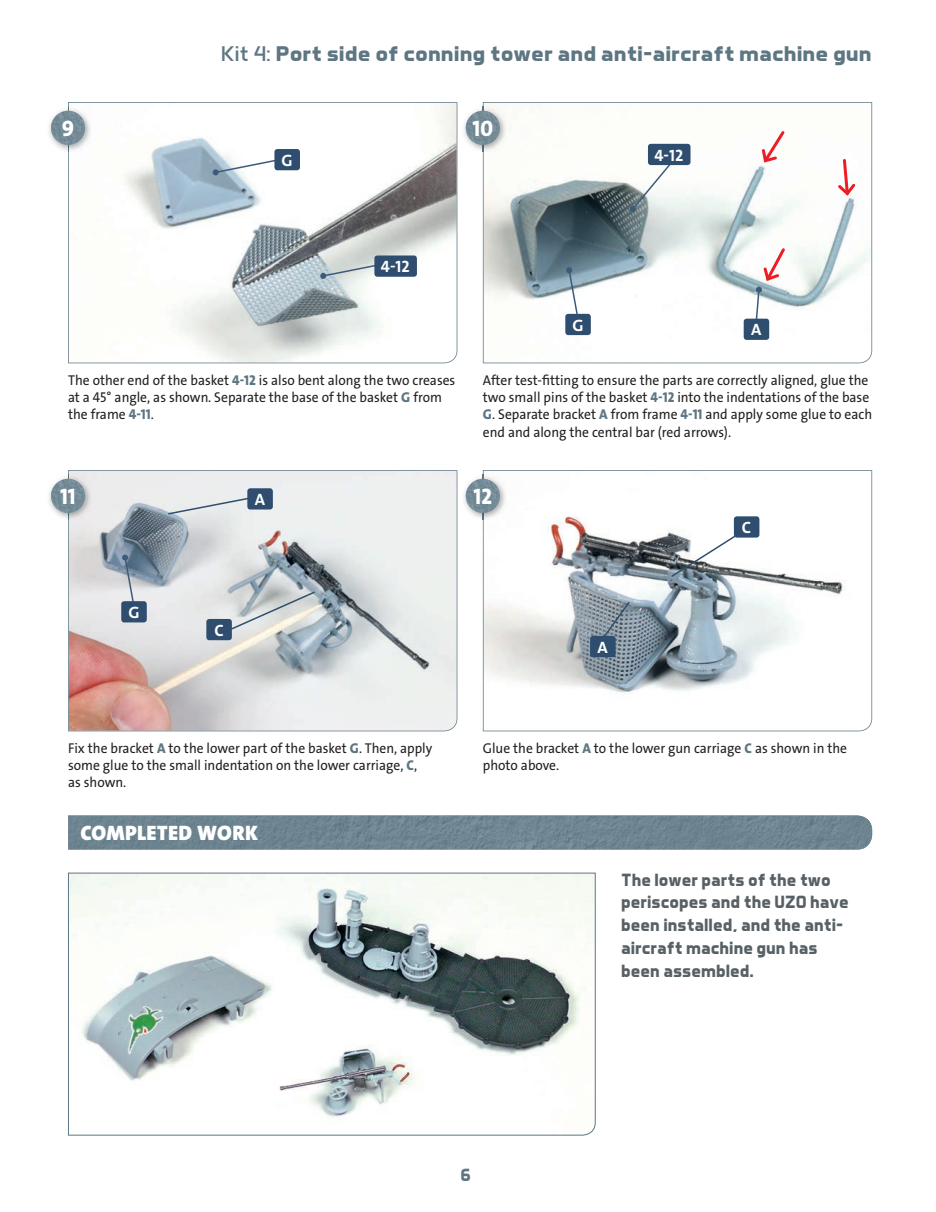
<style>
.page{position:relative;width:936px;height:1212px;background:#fff}
.page>*{position:absolute;margin:0;border:0;box-sizing:border-box;transform-origin:0 0}
.t1{font:800 22.5px "The Sans Os F";color:#fff;scale:.95 1}
.t2{font:700 21.6px "Aero Matics";color:#5d7682;scale:1.11 1}
.t3{font:900 21px "The Sans Os F";letter-spacing:.02em;color:#fff}
.t4{font:700 18px/22.6px "Aero Matics";color:#576065}
.t5{font:700 18px "Aero Matics";color:#5d7682}
.t6{font:700 16.5px "The Sans Os F";color:#fff}
.t7{font:14.25px/17.1px "The Sans Os F";color:#231f20;scale:.95 1}
.s1{font-weight:400}
.s2{font-weight:800;color:#5d7682}
</style>
<div class="page">
<svg style="left:68px;top:872px;width:528px;height:264px"></svg>
<svg style="left:68px;top:102px;width:389px;height:261px"></svg>
<svg style="left:68px;top:470px;width:389px;height:261px;fill:#e7e8e8"></svg>
<svg style="left:483px;top:102px;width:389px;height:261px"></svg>
<svg style="left:483px;top:470px;width:389px;height:261px"></svg>
<img style="left:49px;top:107px;width:43px;height:45px">
<img style="left:51px;top:111px;width:34px;height:34px;border-radius:17px">
<img style="left:49px;top:475px;width:43px;height:45px">
<img style="left:51px;top:479px;width:34px;height:34px;border-radius:17px">
<img style="left:464px;top:107px;width:43px;height:45px">
<img style="left:466px;top:111px;width:34px;height:34px;border-radius:17px">
<img style="left:464px;top:475px;width:43px;height:45px">
<img style="left:466px;top:479px;width:34px;height:34px;border-radius:17px">
<img style="left:68px;top:815px;width:804px;height:34px">
<svg style="left:320px;top:262px;width:63px;height:17px"></svg>
<div style="left:374px;top:255px;width:43px;height:22px;background:#2f4e6f;border-radius:3px"></div>
<svg style="left:214px;top:157px;width:69px;height:17px"></svg>
<div style="left:212px;top:169px;width:7px;height:7px;background:#3d5a7b;border-radius:3px"></div>
<div style="left:274px;top:149px;width:26px;height:21px;background:#2f4e6f;border-radius:3px"></div>
<div style="left:743px;top:319px;width:26px;height:21px;background:#2f4e6f;border-radius:3px"></div>
<svg style="left:566px;top:267px;width:14px;height:47px"></svg>
<div style="left:565px;top:314px;width:25px;height:21px;background:#2f4e6f;border-radius:3px"></div>
<svg style="left:629px;top:161px;width:44px;height:51px"></svg>
<div style="left:648px;top:144px;width:42px;height:21px;background:#2f4e6f;border-radius:3px"></div>
<svg style="left:759px;top:128px;width:28px;height:37px"></svg>
<svg style="left:754px;top:246px;width:33px;height:84px"></svg>
<svg style="left:835px;top:157px;width:22px;height:41px"></svg>
<svg style="left:123px;top:556px;width:13px;height:45px"></svg>
<div style="left:122px;top:554px;width:6px;height:7px;background:#3d5a7b;border-radius:50%"></div>
<div style="left:121px;top:601px;width:26px;height:21px;background:#2f4e6f;border-radius:3px"></div>
<div style="left:206px;top:619px;width:26px;height:21px;background:#2f4e6f;border-radius:3px"></div>
<svg style="left:229px;top:590px;width:87px;height:41px"></svg>
<svg style="left:167px;top:495px;width:92px;height:20px"></svg>
<svg style="left:670px;top:526px;width:80px;height:52px"></svg>
<svg style="left:594px;top:600px;width:37px;height:50px"></svg>
<div style="left:590px;top:636px;width:25px;height:21px;background:#2f4e6f;border-radius:3px"></div>
<div style="left:733px;top:516px;width:26px;height:22px;background:#2f4e6f;border-radius:3px"></div>
<div style="left:247px;top:488px;width:26px;height:21px;background:#2f4e6f;border-radius:3px"></div>
<h1 class="t1" style="left:62px;top:114px;width:15px">9</h1>
<h2 class="t2" style="left:221px;top:41px;width:587px"><span class="s1">Kit 4:</span> Port side of conning tower and anti-aircraft machine gun</h2>
<p class="t6" style="left:281px;top:150px;width:13px">G</p>
<p class="t6" style="left:381px;top:256px;width:30px">4-12</p>
<h1 class="t1" style="left:472px;top:114px;width:23px">10</h1>
<p class="t6" style="left:654px;top:144px;width:30px">4-12</p>
<p class="t6" style="left:572px;top:314px;width:13px">G</p>
<p class="t6" style="left:751px;top:319px;width:12px">A</p>
<p class="t7" style="left:68px;top:372px;width:409px">The other end of the basket <span class="s2">4-12</span> is also bent along the two creases at a 45° angle, as shown. Separate the base of the basket <span class="s2">G</span> from the frame <span class="s2">4-11</span>.</p>
<p class="t7" style="left:483px;top:372px;width:411px">After test-fitting to ensure the parts are correctly aligned, glue the two small pins of the basket <span class="s2">4-12</span> into the indentations of the base <span class="s2">G</span>. Separate bracket <span class="s2">A</span> from frame <span class="s2">4-11</span> and apply some glue to each end and along the central bar (red arrows).</p>
<h1 class="t1" style="left:60px;top:482px;width:18px">11</h1>
<p class="t6" style="left:255px;top:489px;width:12px">A</p>
<h1 class="t1" style="left:473px;top:482px;width:21px">12</h1>
<p class="t6" style="left:741px;top:517px;width:11px">C</p>
<p class="t6" style="left:128px;top:602px;width:13px">G</p>
<p class="t6" style="left:214px;top:619px;width:11px">C</p>
<p class="t6" style="left:597px;top:636px;width:12px">A</p>
<p class="t7" style="left:68px;top:740px;width:385px">Fix the bracket <span class="s2">A</span> to the lower part of the basket <span class="s2">G</span>. Then, apply some glue to the small indentation on the lower carriage, <span class="s2">C</span>, as shown.</p>
<h3 class="t3" style="left:80px;top:820px;width:179px">COMPLETED WORK</h3>
<p class="t7" style="left:483px;top:740px;width:385px">Glue the bracket <span class="s2">A</span> to the lower gun carriage <span class="s2">C</span> as shown in the photo above.</p>
<p class="t4" style="left:621px;top:868px;width:229px">The lower parts of the two periscopes and the UZO have been installed, and the anti&shy;aircraft machine gun has been assembled.</p>
<p class="t5" style="left:460px;top:1164px;width:12px">6</p>
</div>
